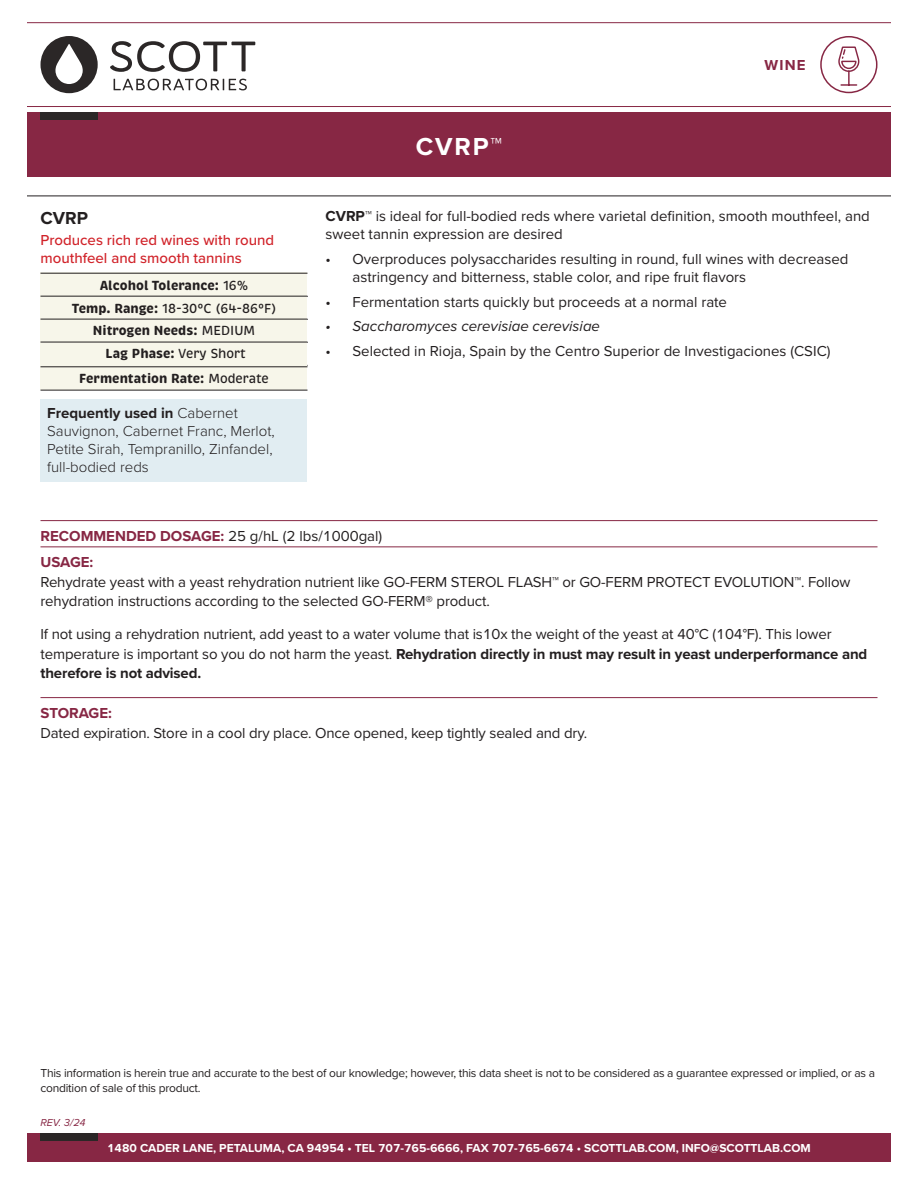
<style>
.page{position:relative;width:918px;height:1188px;background:#fff}
.page>*{position:absolute;margin:0;border:0;box-sizing:border-box;transform-origin:0 0}
.Head_White_Reverse{font:700 25.5px "Proxima Nova";color:#fff}
.Product_Name{font:700 18px "Proxima Nova";color:#231f20}
.Desc_First_Sentence{font:15px/19.5px "Proxima Nova";color:#231f20}
.Frequently_Used{font:300 15px/18px "Proxima Nova";color:#231f20}
.Elevator_Pitch{font:500 15px/18px "Proxima Nova";color:#d1232a}
.Body_Subhead_1{font:15px "Proxima Nova";color:#231f20}
.t1{font:italic 15px "Proxima Nova";color:#231f20}
.Body_Subhead_1-2{font:700 15px "Proxima Nova";color:#872744}
.Performance_-_Yeast{font:700 13.5px "Brevia";color:#231f20;scale:.95 1}
.Performance_-_Yeast-2{font:500 13.5px "Brevia";color:#231f20;scale:.95 1}
.t2{font:12px/15px "Proxima Nova";letter-spacing:-.02em;color:#231f20}
.t3{font:700 12px "Proxima Nova";color:#fff}
.Asterisk_1{font:italic 10.5px "Proxima Nova";color:#872744}
.s1{font-weight:500}
.s2{font-weight:700}
.s3{font-weight:700;color:#872744}
</style>
<div class="page">
<hr style="left:40px;top:520px;width:838px;height:1px;background:#872744">
<hr style="left:40px;top:547px;width:838px;height:1px;background:#872744">
<hr style="left:40px;top:697px;width:838px;height:1px;background:#872744">
<div style="left:27px;top:1133px;width:864px;height:29px;background:#872744"></div>
<div style="left:40px;top:1133px;width:58px;height:8px;background:#2b2727"></div>
<svg style="left:41px;top:36px;width:214px;height:57px"></svg>
<hr style="left:27px;top:22px;width:864px;height:1px;background:#872744">
<hr style="left:27px;top:106px;width:864px;height:1px;background:#872744">
<div style="left:27px;top:112px;width:864px;height:65px;background:#872744"></div>
<div style="left:40px;top:112px;width:58px;height:8px;background:#2b2727"></div>
<hr style="left:27px;top:196px;width:864px;height:1px;background:#231f20">
<div style="left:40px;top:272px;width:268px;height:24px;background:#f7f6ea"></div>
<hr style="left:40px;top:273px;width:268px;height:1px;background:#231f20">
<div style="left:40px;top:295px;width:268px;height:24px;background:#f7f6ea"></div>
<hr style="left:40px;top:296px;width:268px;height:1px;background:#231f20">
<div style="left:40px;top:318px;width:268px;height:24px;background:#f7f6ea"></div>
<hr style="left:40px;top:319px;width:268px;height:1px;background:#231f20">
<div style="left:40px;top:341px;width:268px;height:24px;background:#f7f6ea"></div>
<hr style="left:40px;top:342px;width:268px;height:1px;background:#231f20">
<div style="left:40px;top:365px;width:268px;height:25px;background:#f7f6ea"></div>
<hr style="left:40px;top:367px;width:268px;height:1px;background:#231f20">
<hr style="left:40px;top:390px;width:268px;height:1px;background:#231f20">
<div style="left:40px;top:399px;width:268px;height:83px;background:#e1edf2"></div>
<svg style="left:838px;top:46px;width:22px;height:40px"></svg>
<div style="left:820px;top:36px;width:58px;height:57px;border:2px solid #872744;border-radius:50%"></div>
<p class="Product_Name" style="left:40px;top:204px;width:49px">CVRP</p>
<p class="Elevator_Pitch" style="left:40px;top:231px;width:235px">Produces rich red wines with round mouthfeel and smooth tannins</p>
<p class="Performance_-_Yeast" style="left:100px;top:277px;width:158px">Alcohol Tolerance: <span class="s1">16%</span></p>
<p class="Performance_-_Yeast-2" style="left:72px;top:300px;width:217px"><span class="s2">Temp. Range:</span> 18-30°C (64-86°F)</p>
<p class="Performance_-_Yeast" style="left:93px;top:322px;width:172px">Nitrogen Needs: <span class="s1">MEDIUM</span></p>
<p class="Performance_-_Yeast" style="left:106px;top:345px;width:149px">Lag Phase: <span class="s1">Very Short</span></p>
<p class="Performance_-_Yeast" style="left:79px;top:370px;width:201px">Fermentation Rate: <span class="s1">Moderate</span></p>
<p class="Frequently_Used" style="left:47px;top:403px;width:229px"><span class="s2">Frequently used in</span> Cabernet<br>Sauvignon, Cabernet Franc, Merlot,<br>Petite Sirah, Tempranillo, Zinfandel, full-bodied reds</p>
<p class="Head_White_Reverse" style="left:416px;top:127px;width:88px">CVRP™</p>
<p class="Body_Subhead_1-2" style="left:765px;top:54px;width:42px">WINE</p>
<p class="Desc_First_Sentence" style="left:326px;top:207px;width:546px;line-height:18px"><span class="s2">CVRP™</span> is ideal for full-bodied reds where varietal definition, smooth mouthfeel, and sweet tannin expression are desired</p>
<p class="Desc_First_Sentence" style="left:352px;top:249px;width:497px;line-height:18px;text-indent:-27px">• Overproduces polysaccharides resulting in round, full wines with decreased astringency and bitterness, stable color, and ripe fruit flavors</p>
<p class="Desc_First_Sentence" style="left:326px;top:291px;width:403px">• Fermentation starts quickly but proceeds at a normal rate</p>
<p class="t1" style="left:326px;top:315px;width:276px">• Saccharomyces cerevisiae cerevisiae</p>
<p class="Desc_First_Sentence" style="left:326px;top:341px;width:507px">• Selected in Rioja, Spain by the Centro Superior de Investigaciones (CSIC)</p>
<p class="Body_Subhead_1" style="left:40px;top:525px;width:343px"><span class="s3">RECOMMENDED DOSAGE:</span> 25 g/hL (2 lbs/1000gal)</p>
<p class="Body_Subhead_1-2" style="left:40px;top:551px;width:54px">USAGE:</p>
<p class="Desc_First_Sentence" style="left:40px;top:571px;width:811px">Rehydrate yeast with a yeast rehydration nutrient like GO-FERM STEROL FLASH™ or GO-FERM PROTECT EVOLUTION™. Follow rehydration instructions according to the selected GO-FERM® product.</p>
<p class="Desc_First_Sentence" style="left:40px;top:624px;width:828px">If not using a rehydration nutrient, add yeast to a water volume that is10x the weight of the yeast at 40°C (104°F). This lower temperature is important so you do not harm the yeast. <span class="s2">Rehydration directly in must may result in yeast underperformance and therefore is not advised.</span></p>
<p class="Body_Subhead_1-2" style="left:40px;top:702px;width:73px">STORAGE:</p>
<p class="Desc_First_Sentence" style="left:40px;top:722px;width:548px">Dated expiration. Store in a cool dry place. Once opened, keep tightly sealed and dry.</p>
<p class="t2" style="left:40px;top:1065px;width:836px">This information is herein true and accurate to the best of our knowledge; however, this data sheet is not to be considered as a guarantee expressed or implied, or as a condition of sale of this product.</p>
<p class="Asterisk_1" style="left:40px;top:1114px;width:47px">REV. 3/24</p>
<p class="t3" style="left:107px;top:1139px;width:705px">1480 CADER LANE, PETALUMA, CA 94954 • TEL 707-765-6666, FAX 707-765-6674 • SCOTTLAB.COM, INFO@SCOTTLAB.COM</p>
</div>
